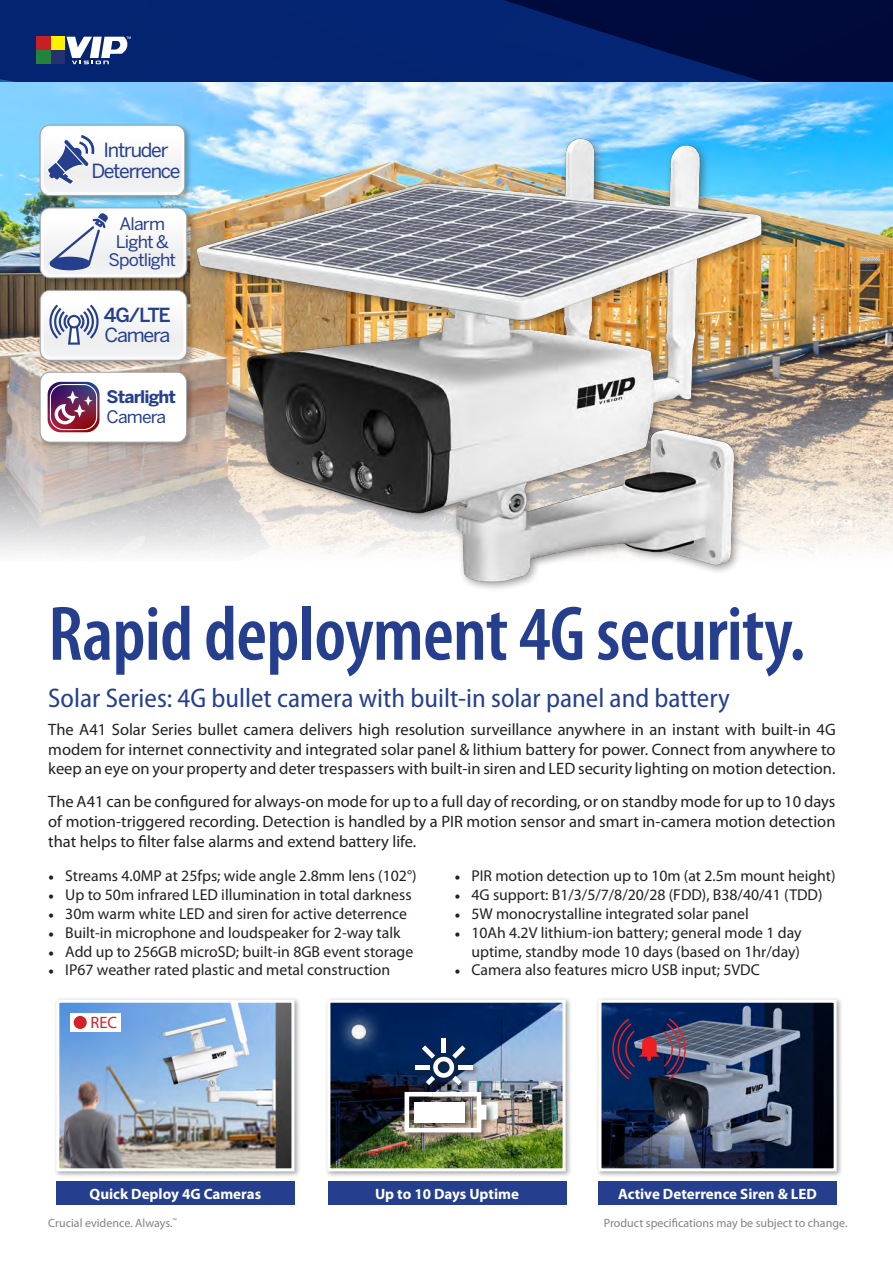
<style>
.page{position:relative;width:893px;height:1263px;background:#fff}
.page>*{position:absolute;margin:0;border:0;box-sizing:border-box;transform-origin:0 0}
.t1{font:600 condensed 78px "Myriad Pro";letter-spacing:-.01em;color:#253f8e}
.t2{font:semi-condensed 27px "Myriad Pro";color:#253f8e}
.t3{font:19.5px/20.5px "Benton Sans";letter-spacing:-.065em;color:#253f8e;text-align:center}
.t4{font:500 19.35px "Benton Sans";color:#253f8e}
.t5{font:19.35px "Benton Sans";letter-spacing:-.065em;color:#253f8e}
.t6{font:17.1px/18.1px "Benton Sans";letter-spacing:-.05em;color:#253f8e;text-align:center}
.t7{font:700 17.1px "Benton Sans";letter-spacing:-.05em;color:#253f8e}
.t8{font:16.5px/19.8px "Myriad Pro";color:#231f20;text-align:justify}
.t9{font:16.5px "Myriad Pro";color:#d1232a}
.t10{font:15.75px/18.9px "Myriad Pro";color:#231f20;text-align:right}
.t11{font:700 15px "Myriad Pro";color:#fff}
.t12{font:12px "Myriad Pro";color:#808285}
.s1{font-family:"Minion Pro"}
</style>
<div class="page">
<img style="left:0;top:81px;width:893px;height:472px">
<svg style="left:0;top:0;width:893px;height:81px;background:#021c61"></svg>
<div style="left:36px;top:37px;width:14px;height:13px;background:#c52026"></div>
<div style="left:36px;top:51px;width:14px;height:13px;background:#24823f"></div>
<div style="left:51px;top:37px;width:14px;height:13px;background:#fff101"></div>
<div style="left:51px;top:51px;width:14px;height:13px;background:#25326f"></div>
<svg style="left:67px;top:37px;width:64px;height:27px"></svg>
<img style="left:191px;top:134px;width:576px;height:453px">
<img style="left:36px;top:121px;width:159px;height:83px">
<svg style="left:40px;top:125px;width:145px;height:71px"></svg>
<img style="left:36px;top:204px;width:161px;height:82px">
<svg style="left:40px;top:208px;width:147px;height:70px"></svg>
<img style="left:36px;top:286px;width:161px;height:82px">
<svg style="left:40px;top:290px;width:147px;height:70px"></svg>
<img style="left:36px;top:368px;width:161px;height:85px">
<div style="left:40px;top:372px;width:147px;height:70px;background:#fff;border-radius:10px"></div>
<div style="left:40px;top:372px;width:147px;height:70px;border:1px solid #9f9f9f;border-radius:10px"></div>
<div style="left:43px;top:375px;width:141px;height:65px;border:1px solid #fff;border-radius:9px"></div>
<svg style="left:48px;top:382px;width:52px;height:50px;background:#884c72"></svg>
<div style="left:50px;top:384px;width:47px;height:46px;border:1px solid #fff;border-radius:13px"></div>
<div style="left:56px;top:1181px;width:238px;height:24px;background:#253f8e"></div>
<div style="left:328px;top:1181px;width:238px;height:24px;background:#253f8e"></div>
<div style="left:598px;top:1181px;width:239px;height:24px;background:#253f8e"></div>
<div style="left:325px;top:997px;width:247px;height:181px;background:#231f20;opacity:.4"></div>
<img style="left:331px;top:1004px;width:231px;height:163px">
<div style="left:327px;top:1000px;width:239px;height:171px;border:3px solid #fff"></div>
<div style="left:596px;top:997px;width:247px;height:181px;background:#231f20;opacity:.4"></div>
<img style="left:602px;top:1004px;width:231px;height:163px">
<div style="left:598px;top:1000px;width:239px;height:171px;border:3px solid #fff"></div>
<div style="left:54px;top:997px;width:247px;height:181px;background:#231f20;opacity:.4"></div>
<img style="left:60px;top:1004px;width:230px;height:163px">
<div style="left:56px;top:1000px;width:238px;height:171px;border:3px solid #fff"></div>
<div style="left:71px;top:1014px;width:50px;height:18px;background:#fff"></div>
<div style="left:74px;top:1016px;width:13px;height:13px;background:#d1232a;border-radius:50%"></div>
<div style="left:403px;top:1037px;width:91px;height:103px;background:#231f20;opacity:.61"></div>
<svg style="left:405px;top:1092px;width:81px;height:40px"></svg>
<div style="left:441px;top:1039px;width:5px;height:14px;background:#fff"></div>
<hr style="left:415px;top:1065px;width:14px;height:4px;background:#fff">
<hr style="left:458px;top:1065px;width:14px;height:4px;background:#fff">
<svg style="left:422px;top:1045px;width:44px;height:40px"></svg>
<svg style="left:612px;top:1018px;width:74px;height:62px;background:#3c325c"></svg>
<p class="t3" style="left:91px;top:139px;width:91px">Intruder<br>Deterrence</p>
<p class="t6" style="left:109px;top:214px;width:69px">Alarm<br>Light &amp;<br>Spotlight</p>
<p class="t4" style="left:104px;top:303px;width:68px">4G/LTE</p>
<p class="t5" style="left:104px;top:324px;width:67px">Camera</p>
<p class="t7" style="left:107px;top:386px;width:71px">Starlight</p>
<p class="t6" style="left:107px;top:408px;width:61px">Camera</p>
<h1 class="t1" style="left:48px;top:586px;width:759px">Rapid deployment 4G security.</h1>
<h2 class="t2" style="left:48px;top:681px;width:683px">Solar Series: 4G bullet camera with built-in solar panel and battery</h2>
<p class="t8" style="left:48px;top:719px;width:789px">The A41 Solar Series bullet camera delivers high resolution surveillance anywhere in an instant with built-in 4G modem for internet connectivity and integrated solar panel &amp; lithium battery for power. Connect from anywhere to keep an eye on your property and deter trespassers with built-in siren and LED security lighting on motion detection.</p>
<p class="t8" style="left:48px;top:791px;width:789px">The A41 can be configured for always-on mode for up to a full day of recording, or on standby mode for up to 10 days of motion-triggered recording. Detection is handled by a PIR motion sensor and smart in-camera motion detection that helps to filter false alarms and extend battery life.</p>
<p class="t10" style="left:48px;top:866px;width:370px"><span class="s1">•</span> Streams 4.0MP at 25fps; wide angle 2.8mm lens (102°)</p>
<p class="t10" style="left:48px;top:885px;width:365px"><span class="s1">•</span> Up to 50m infrared LED illumination in total darkness</p>
<p class="t10" style="left:48px;top:904px;width:360px"><span class="s1">•</span> 30m warm white LED and siren for active deterrence</p>
<p class="t10" style="left:48px;top:923px;width:354px"><span class="s1">•</span> Built-in microphone and loudspeaker for 2-way talk</p>
<p class="t10" style="left:48px;top:941px;width:367px"><span class="s1">•</span> Add up to 256GB microSD; built-in 8GB event storage</p>
<p class="t10" style="left:48px;top:960px;width:344px"><span class="s1">•</span> IP67 weather rated plastic and metal construction</p>
<p class="t10" style="left:454px;top:866px;width:383px"><span class="s1">•</span> PIR motion detection up to 10m (at 2.5m mount height)</p>
<p class="t10" style="left:454px;top:885px;width:370px"><span class="s1">•</span> 4G support: B1/3/5/7/8/20/28 (FDD), B38/40/41 (TDD)</p>
<p class="t10" style="left:454px;top:904px;width:296px"><span class="s1">•</span> 5W monocrystalline integrated solar panel</p>
<p class="t10" style="left:454px;top:923px;width:349px"><span class="s1">•</span> 10Ah 4.2V lithium-ion battery; general mode 1 day uptime, standby mode 10 days (based on 1hr/day)</p>
<p class="t10" style="left:454px;top:960px;width:307px"><span class="s1">•</span> Camera also features micro USB input; 5VDC</p>
<p class="t9" style="left:90px;top:1012px;width:28px">REC</p>
<p class="t11" style="left:90px;top:1184px;width:173px">Quick Deploy 4G Cameras</p>
<p class="t11" style="left:375px;top:1184px;width:145px">Up to 10 Days Uptime</p>
<p class="t11" style="left:618px;top:1184px;width:201px">Active Deterrence Siren &amp; LED</p>
<p class="t12" style="left:48px;top:1215px;width:130px">Crucial evidence. Always.<sup>™</sup></p>
<p class="t12" style="left:604px;top:1215px;width:245px">Product specifications may be subject to change.</p>
</div>
